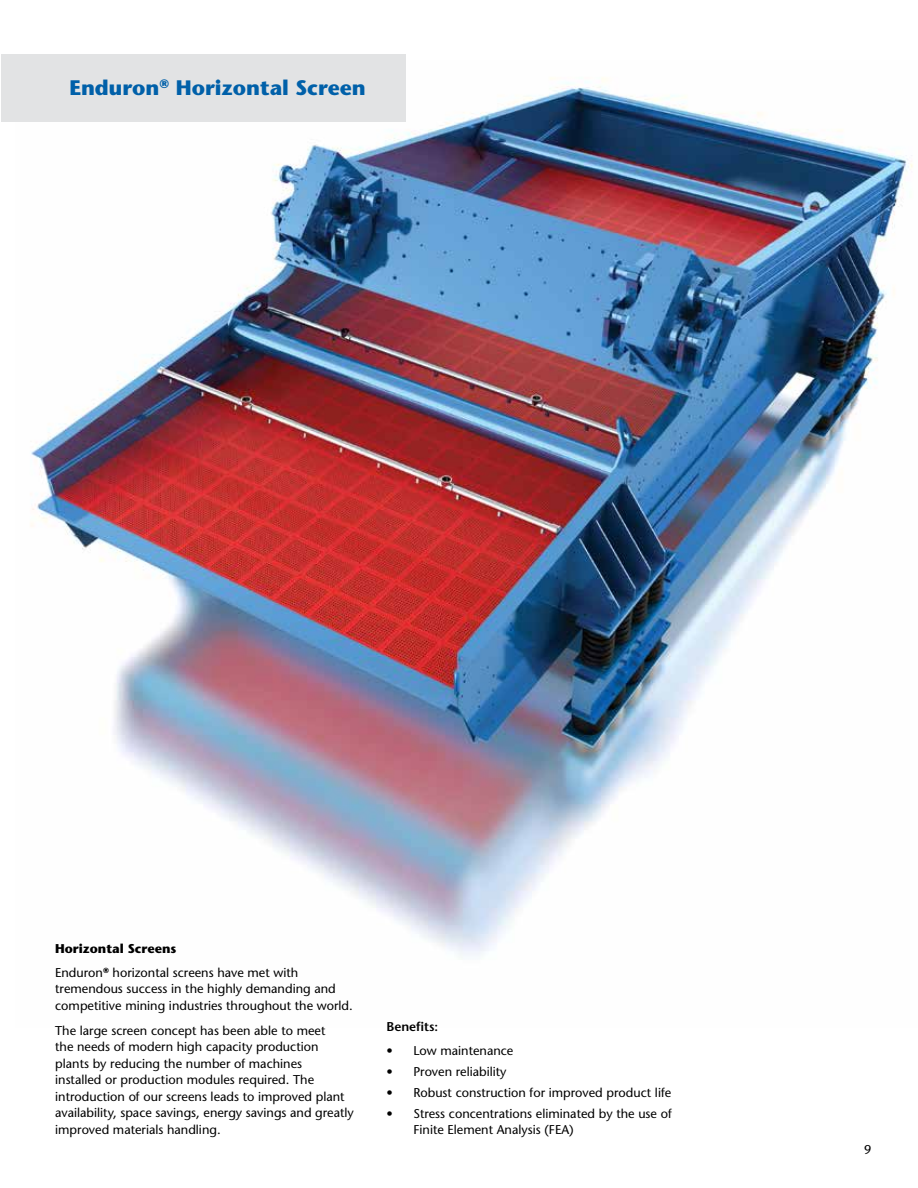
<style>
.page{position:relative;width:918px;height:1188px;background:#fff}
.page>*{position:absolute;margin:0;border:0;box-sizing:border-box;transform-origin:0 0}
.t1{font:700 21px "Stone Sans Std";color:#0060a9}
.t2{font:500 12.75px/16.5px "Stone Sans Std";color:#000}
.t3{font:600 12.75px "Stone Sans Std";color:#000}
.s1{font-weight:700}
</style>
<div class="page">
<img style="left:15px;top:77px;width:898px;height:879px">
<div style="left:2px;top:54px;width:404px;height:67px;background:#e2e3e4"></div>
<h1 class="t1" style="left:69px;top:75px;width:298px">Enduron<sup>®</sup> Horizontal Screen</h1>
<p class="t2" style="left:55px;top:936px;width:245px;line-height:24px"><span class="s1">Horizontal Screens<br></span>Enduron<sup>®</sup> horizontal screens have met with</p>
<p class="t2" style="left:55px;top:981px;width:299px">tremendous success in the highly demanding and competitive mining industries throughout the world.</p>
<p class="t2" style="left:55px;top:1022px;width:300px">The large screen concept has been able to meet<br>the needs of modern high capacity production plants by reducing the number of machines<br>installed or production modules required. The introduction of our screens leads to improved plant availability, space savings, energy savings and greatly improved materials handling.</p>
<p class="t3" style="left:386px;top:1019px;width:53px">Benefits:</p>
<p class="t2" style="left:386px;top:1042px;width:129px">• Low maintenance</p>
<p class="t2" style="left:386px;top:1063px;width:122px">• Proven reliability</p>
<p class="t2" style="left:386px;top:1084px;width:286px">• Robust construction for improved product life</p>
<p class="t2" style="left:413px;top:1105px;width:260px;text-indent:-27px">• Stress concentrations eliminated by the use of<br>Finite Element Analysis (FEA)</p>
<p class="t2" style="left:864px;top:1142px;width:9px">9</p>
</div>
